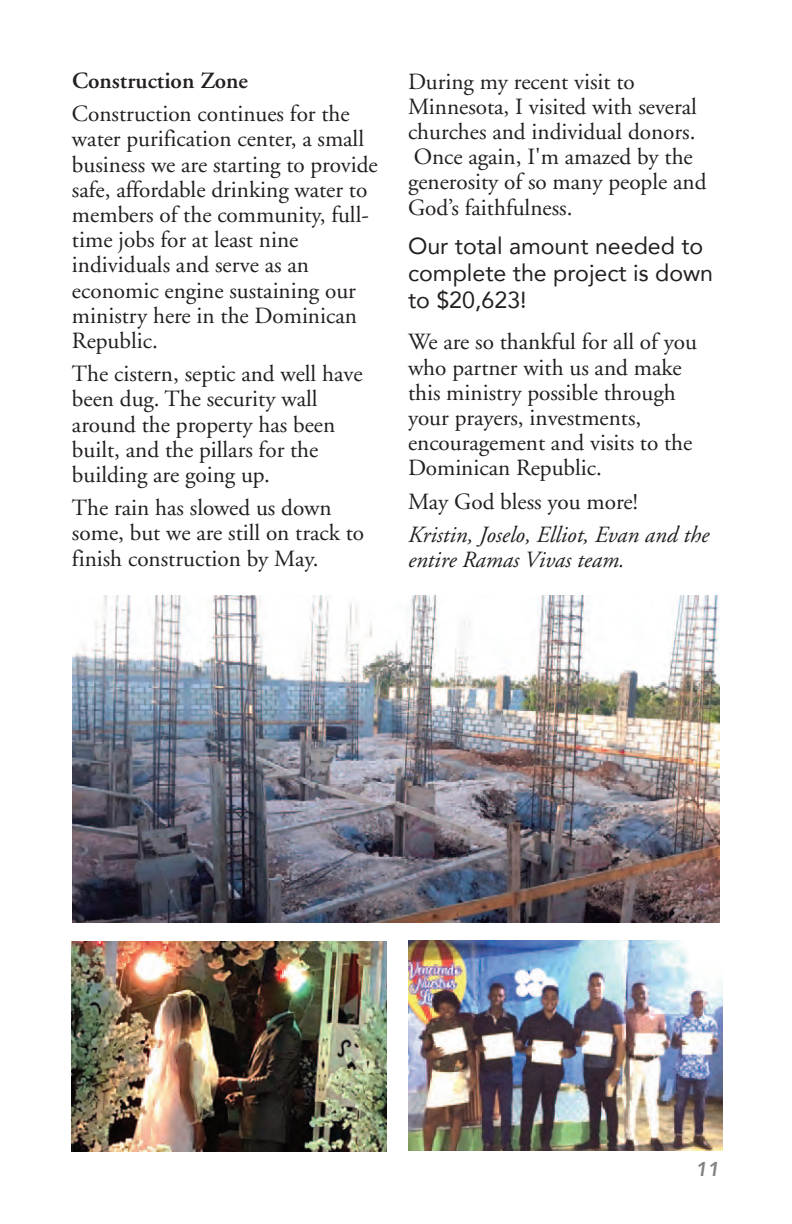
<style>
.page{position:relative;width:792px;height:1224px;background:#fff}
.page>*{position:absolute;margin:0;border:0;box-sizing:border-box;transform-origin:0 0}
.t1{font:23.2px/25.2px "Adobe Garamond";color:#231f20}
.t2{font:23.2px/27.2px "Avenir";color:#231f20}
.t3{font:italic 23.2px/25.2px "Adobe Garamond";color:#231f20}
.t4{font:600 23.2px "Adobe Garamond";color:#231f20}
.t5{font:italic 800 20px "Avenir";color:#808285}
</style>
<div class="page">
<img style="left:72px;top:596px;width:648px;height:327px">
<img style="left:72px;top:941px;width:314px;height:210px">
<img style="left:408px;top:941px;width:315px;height:210px">
<p class="t4" style="left:72px;top:71px;width:178px">Construction Zone</p>
<p class="t1" style="left:72px;top:103px;width:307px">Construction continues for the water purification center, a small business we are starting to provide safe, affordable drinking water to members of the community, full&shy;time jobs for at least nine individuals and serve as an economic engine sustaining our ministry here in the Dominican<br>Republic.</p>
<p class="t1" style="left:72px;top:363px;width:292px">The cistern, septic and well have been dug. The security wall around the property has been built, and the pillars for the building are going up.</p>
<p class="t1" style="left:72px;top:497px;width:294px">The rain has slowed us down some, but we are still on track to finish construction by May.</p>
<p class="t1" style="left:408px;top:71px;width:300px">During my recent visit to<br>Minnesota, I visited with several churches and individual donors.<br>Once again, I'm amazed by the generosity of so many people and<br>God’s faithfulness.</p>
<p class="t2" style="left:408px;top:233px;width:307px">Our total amount needed to complete the project is down to $20,623!</p>
<p class="t1" style="left:408px;top:332px;width:290px">We are so thankful for all of you who partner with us and make this ministry possible through your prayers, investments, encouragement and visits to the<br>Dominican Republic.</p>
<p class="t1" style="left:408px;top:491px;width:231px">May God bless you more!</p>
<p class="t3" style="left:408px;top:524px;width:303px">Kristin, Joselo, Elliot, Evan and the entire Ramas Vivas team.</p>
<p class="t5" style="left:696px;top:1156px;width:25px">11</p>
</div>
